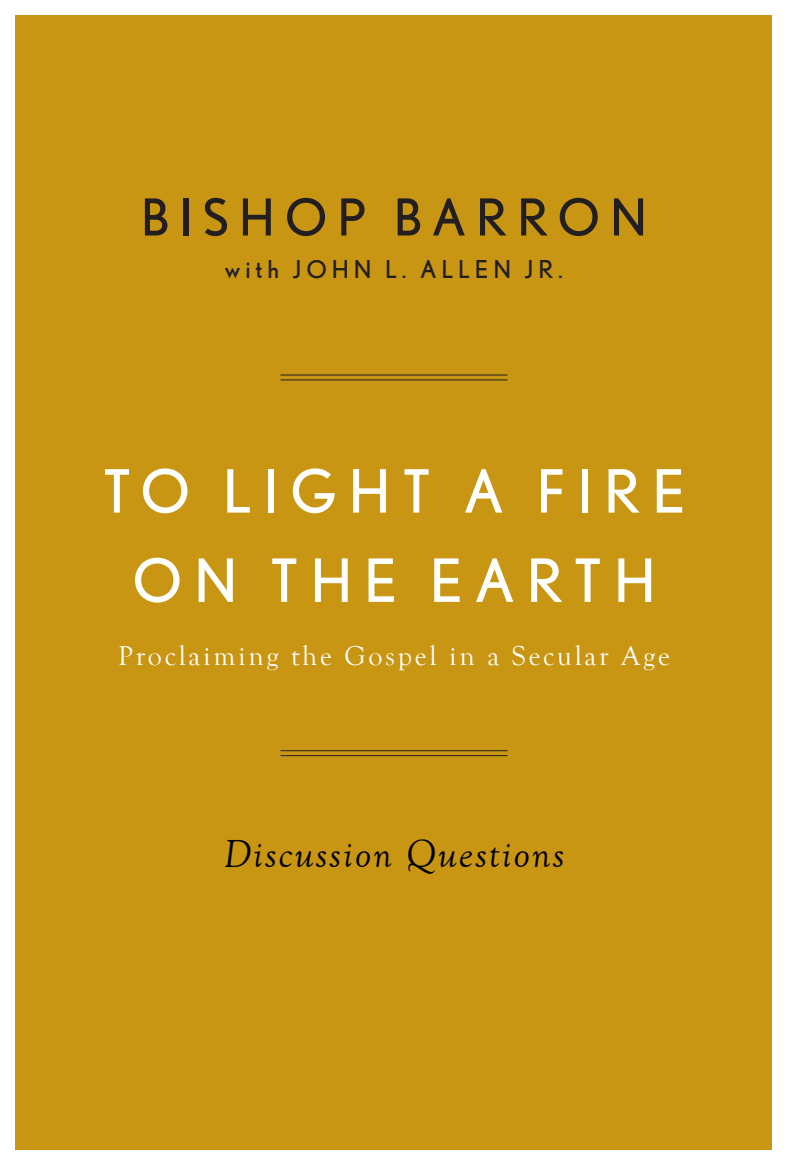
<style>
.page{position:relative;width:788px;height:1166px;background:#fff}
.page>*{position:absolute;margin:0;border:0;box-sizing:border-box;transform-origin:0 0}
.t1{font:59.5px "Nobel";letter-spacing:.2em;color:#fff}
.t2{font:50.75px "Nobel";letter-spacing:.2em;color:#231f20}
.t3{font:italic 40.25px "Goudy Old Style T";letter-spacing:.05em;color:#000}
.t4{font:28px "Goudy Old Style T";letter-spacing:.1em;color:#fff}
.t5{font:24.5px "Nobel";letter-spacing:.2em;color:#231f20}
</style>
<div class="page">
<div style="left:16px;top:16px;width:756px;height:1134px;background:#c89613"></div>
<hr style="left:280px;top:374px;width:227px;height:1px;background:#231f20">
<hr style="left:280px;top:379px;width:227px;height:1px;background:#231f20">
<hr style="left:280px;top:750px;width:227px;height:1px;background:#231f20">
<hr style="left:280px;top:755px;width:227px;height:1px;background:#231f20">
<p class="t2" style="left:141px;top:188px;width:507px">BISHOP BARRON</p>
<p class="t5" style="left:225px;top:254px;width:339px">with JOHN L. ALLEN JR.</p>
<p class="t1" style="left:103px;top:457px;width:584px">TO LIGHT A FIRE</p>
<p class="t1" style="left:132px;top:546px;width:524px">ON THE EARTH</p>
<p class="t4" style="left:118px;top:640px;width:553px">Proclaiming the Gospel in a Secular Age</p>
<p class="t3" style="left:223px;top:832px;width:342px">Discussion Questions</p>
</div>
